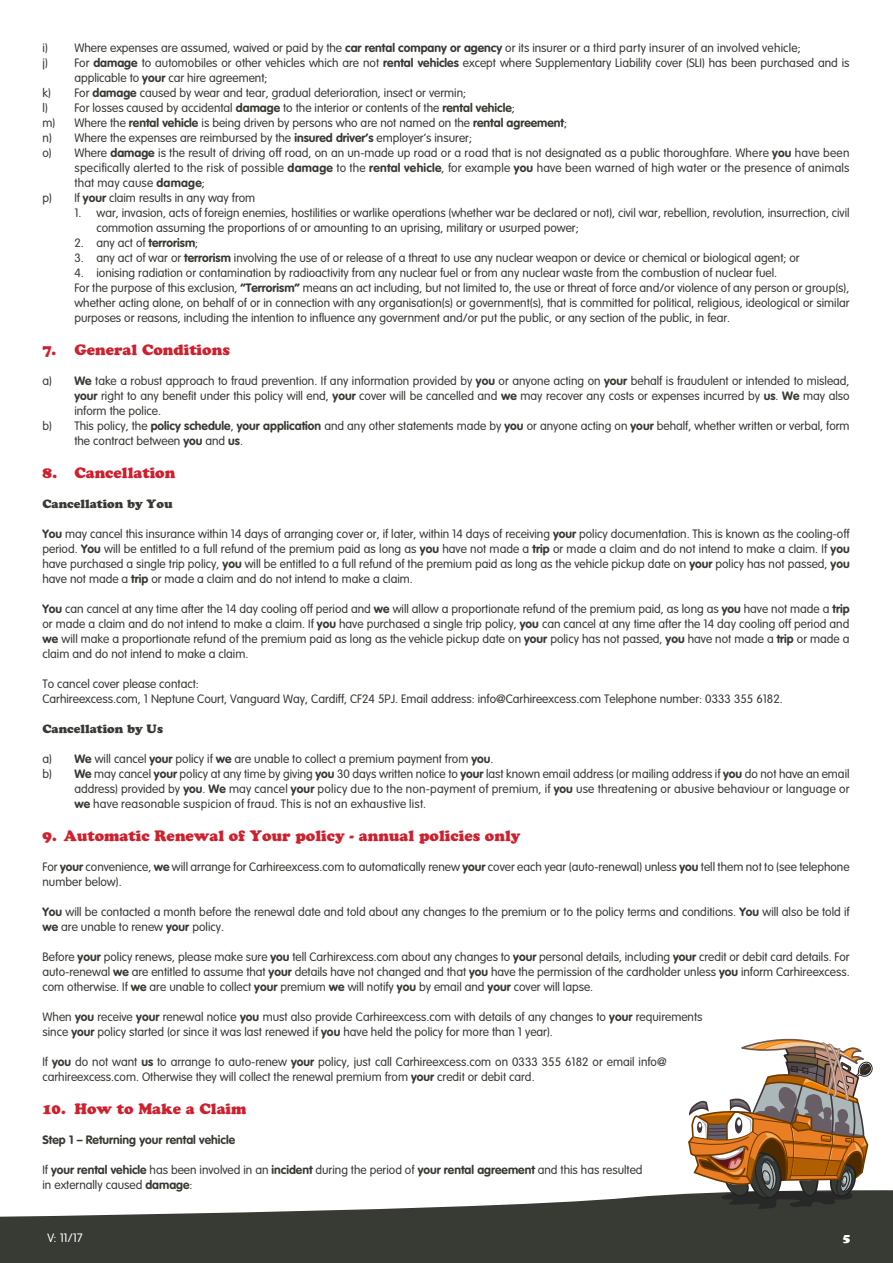
<style>
.page{position:relative;width:893px;height:1263px;background:#fff}
.page>*{position:absolute;margin:0;border:0;box-sizing:border-box;transform-origin:0 0}
.t1{font:15px "Cooper Black Std";color:#cf202e}
.t2{font:300 12px/15px "VAG Rounded Std";color:#383a34}
.t3{font:300 12px "VAG Rounded Std";letter-spacing:.02em;color:#383a34}
.t4{font:12px "Cooper Black Std";color:#383a34}
.t5{font:700 12px "VAG Rounded Std";color:#383a34}
.t6{font:300 12px "VAG Rounded Std";color:#fff}
.t7{font:12px "Cooper Black Std";color:#fff}
.s1{font-weight:700}
</style>
<div class="page">
<svg style="left:0;top:1190px;width:893px;height:73px;fill:#383a34"></svg>
<svg style="left:688px;top:1038px;width:186px;height:171px"></svg>
<p class="t2" style="left:43px;top:40px;width:760px">i) Where expenses are assumed, waived or paid by the <span class="s1">car rental company or agency</span> or its insurer or a third party insurer of an involved vehicle;</p>
<p class="t2" style="left:43px;top:55px;width:809px">j) For <span class="s1">damage</span> to automobiles or other vehicles which are not <span class="s1">rental vehicles</span> except where Supplementary Liability cover (SLI) has been purchased and is</p>
<p class="t2" style="left:74px;top:70px;width:195px">applicable to <span class="s1">your</span> car hire agreement;</p>
<p class="t2" style="left:43px;top:85px;width:425px">k) For <span class="s1">damage</span> caused by wear and tear, gradual deterioration, insect or vermin;</p>
<p class="t2" style="left:43px;top:100px;width:474px">l) For losses caused by accidental <span class="s1">damage</span> to the interior or contents of the <span class="s1">rental vehicle</span>;</p>
<p class="t2" style="left:43px;top:115px;width:526px">m) Where the <span class="s1">rental vehicle</span> is being driven by persons who are not named on the <span class="s1">rental agreement</span>;</p>
<p class="t2" style="left:43px;top:130px;width:431px">n) Where the expenses are reimbursed by the <span class="s1">insured driver’s</span> employer’s insurer;</p>
<p class="t2" style="left:43px;top:145px;width:809px">o) Where <span class="s1">damage</span> is the result of driving off road, on an un-made up road or a road that is not designated as a public thoroughfare. Where <span class="s1">you</span> have been</p>
<p class="t3" style="left:74px;top:161px;width:777px">specifically alerted to the risk of possible <span class="s1">damage</span> to the <span class="s1">rental vehicle</span>, for example <span class="s1">you</span> have been warned of high water or the presence of animals</p>
<p class="t2" style="left:74px;top:175px;width:132px">that may cause <span class="s1">damage</span>;</p>
<p class="t2" style="left:43px;top:190px;width:214px">p) If <span class="s1">your</span> claim results in any way from</p>
<p class="t2" style="left:97px;top:205px;width:755px;text-indent:-22px">1. war, invasion, acts of foreign enemies, hostilities or warlike operations (whether war be declared or not), civil war, rebellion, revolution, insurrection, civil commotion assuming the proportions of or amounting to an uprising, military or usurped power;</p>
<p class="t2" style="left:74px;top:235px;width:125px">2. any act of <span class="s1">terrorism</span>;</p>
<p class="t2" style="left:74px;top:250px;width:727px">3. any act of war or <span class="s1">terrorism</span> involving the use of or release of a threat to use any nuclear weapon or device or chemical or biological agent; or</p>
<p class="t2" style="left:74px;top:265px;width:777px">4. ionising radiation or contamination by radioactivity from any nuclear fuel or from any nuclear waste from the combustion of nuclear fuel.<br>For the purpose of this exclusion, <span class="s1">“Terrorism”</span> means an act including, but not limited to, the use or threat of force and/or violence of any person or group(s), whether acting alone, on behalf of or in connection with any organisation(s) or government(s), that is committed for political, religious, ideological or similar purposes or reasons, including the intention to influence any government and/or put the public, or any section of the public, in fear.</p>
<p class="t1" style="left:43px;top:340px;width:189px">7. General Conditions</p>
<p class="t2" style="left:43px;top:373px;width:809px">a) <span class="s1">We</span> take a robust approach to fraud prevention. If any information provided by <span class="s1">you</span> or anyone acting on <span class="s1">your</span> behalf is fraudulent or intended to mislead,</p>
<p class="t2" style="left:74px;top:388px;width:777px"><span class="s1">your</span> right to any benefit under this policy will end, <span class="s1">your</span> cover will be cancelled and <span class="s1">we</span> may recover any costs or expenses incurred by <span class="s1">us</span>. <span class="s1">We</span> may also</p>
<p class="t2" style="left:74px;top:403px;width:88px">inform the police.</p>
<p class="t2" style="left:43px;top:418px;width:809px">b) This policy, the <span class="s1">policy schedule</span>, <span class="s1">your application</span> and any other statements made by <span class="s1">you</span> or anyone acting on <span class="s1">your</span> behalf, whether written or verbal, form</p>
<p class="t2" style="left:74px;top:433px;width:170px">the contract between <span class="s1">you</span> and <span class="s1">us</span>.</p>
<p class="t1" style="left:43px;top:463px;width:134px">8. Cancellation</p>
<p class="t4" style="left:43px;top:496px;width:132px">Cancellation by You</p>
<p class="t2" style="left:43px;top:526px;width:809px;text-align:justify"><span class="s1">You</span> may cancel this insurance within 14 days of arranging cover or, if later, within 14 days of receiving <span class="s1">your</span> policy documentation. This is known as the cooling-off period. <span class="s1">You</span> will be entitled to a full refund of the premium paid as long as <span class="s1">you</span> have not made a <span class="s1">trip</span> or made a claim and do not intend to make a claim. If <span class="s1">you </span>have purchased a single trip policy, <span class="s1">you</span> will be entitled to a full refund of the premium paid as long as the vehicle pickup date on <span class="s1">your</span> policy has not passed, <span class="s1">you </span>have not made a <span class="s1">trip</span> or made a claim and do not intend to make a claim.</p>
<p class="t2" style="left:43px;top:601px;width:808px;text-align:justify"><span class="s1">You</span> can cancel at any time after the 14 day cooling off period and <span class="s1">we</span> will allow a proportionate refund of the premium paid, as long as <span class="s1">you</span> have not made a <span class="s1">trip </span>or made a claim and do not intend to make a claim. If <span class="s1">you</span> have purchased a single trip policy, <span class="s1">you</span> can cancel at any time after the 14 day cooling off period and <span class="s1">we</span> will make a proportionate refund of the premium paid as long as the vehicle pickup date on <span class="s1">your</span> policy has not passed, <span class="s1">you</span> have not made a <span class="s1">trip</span> or made a claim and do not intend to make a claim.</p>
<p class="t2" style="left:43px;top:676px;width:742px">To cancel cover please contact:<br>Carhireexcess.com, 1 Neptune Court, Vanguard Way, Cardiff, CF24 5PJ. Email address: info@Carhireexcess.com Telephone number: 0333 355 6182.</p>
<p class="t4" style="left:43px;top:721px;width:122px">Cancellation by Us</p>
<p class="t2" style="left:43px;top:751px;width:452px">a) <span class="s1">We</span> will cancel <span class="s1">your</span> policy if <span class="s1">we</span> are unable to collect a premium payment from <span class="s1">you</span>.</p>
<p class="t2" style="left:43px;top:766px;width:808px">b) <span class="s1">We</span> may cancel <span class="s1">your</span> policy at any time by giving <span class="s1">you</span> 30 days written notice to <span class="s1">your</span> last known email address (or mailing address if <span class="s1">you</span> do not have an email</p>
<p class="t2" style="left:74px;top:781px;width:777px">address) provided by <span class="s1">you</span>. <span class="s1">We</span> may cancel <span class="s1">your</span> policy due to the non-payment of premium, if <span class="s1">you</span> use threatening or abusive behaviour or language or</p>
<p class="t3" style="left:74px;top:797px;width:353px"><span class="s1">we</span> have reasonable suspicion of fraud. This is not an exhaustive list.</p>
<p class="t1" style="left:43px;top:826px;width:479px">9. Automatic Renewal of Your policy - annual policies only</p>
<p class="t2" style="left:43px;top:859px;width:809px">For <span class="s1">your</span> convenience, <span class="s1">we</span> will arrange for Carhireexcess.com to automatically renew <span class="s1">your</span> cover each year (auto-renewal) unless <span class="s1">you</span> tell them not to (see telephone number below).</p>
<p class="t2" style="left:43px;top:904px;width:809px"><span class="s1">You</span> will be contacted a month before the renewal date and told about any changes to the premium or to the policy terms and conditions. <span class="s1">You</span> will also be told if <span class="s1">we</span> are unable to renew <span class="s1">your</span> policy.</p>
<p class="t2" style="left:43px;top:949px;width:809px;text-align:justify">Before <span class="s1">your</span> policy renews, please make sure <span class="s1">you</span> tell Carhirexcess.com about any changes to <span class="s1">your</span> personal details, including <span class="s1">your</span> credit or debit card details. For auto-renewal <span class="s1">we</span> are entitled to assume that <span class="s1">your</span> details have not changed and that <span class="s1">you</span> have the permission of the cardholder unless <span class="s1">you</span> inform Carhireexcess. com otherwise. If <span class="s1">we</span> are unable to collect <span class="s1">your</span> premium <span class="s1">we</span> will notify <span class="s1">you</span> by email and <span class="s1">your</span> cover will lapse.</p>
<p class="t2" style="left:43px;top:1009px;width:661px">When <span class="s1">you</span> receive <span class="s1">your</span> renewal notice <span class="s1">you</span> must also provide Carhireexcess.com with details of any changes to <span class="s1">your</span> requirements since <span class="s1">your</span> policy started (or since it was last renewed if <span class="s1">you</span> have held the policy for more than 1 year).</p>
<p class="t2" style="left:43px;top:1054px;width:626px">If <span class="s1">you</span> do not want <span class="s1">us</span> to arrange to auto-renew <span class="s1">your</span> policy, just call Carhireexcess.com on 0333 355 6182 or email info@ carhireexcess.com. Otherwise they will collect the renewal premium from <span class="s1">your</span> credit or debit card.</p>
<p class="t1" style="left:43px;top:1099px;width:205px">10. How to Make a Claim</p>
<p class="t5" style="left:43px;top:1132px;width:194px">Step 1 – Returning your rental vehicle</p>
<p class="t2" style="left:43px;top:1162px;width:602px">If <span class="s1">your rental vehicle</span> has been involved in an <span class="s1">incident</span> during the period of <span class="s1">your rental agreement</span> and this has resulted in externally caused <span class="s1">damage</span>:</p>
<p class="t6" style="left:47px;top:1231px;width:37px">V: 11/17</p>
<p class="t7" style="left:843px;top:1230px;width:9px">5</p>
</div>
